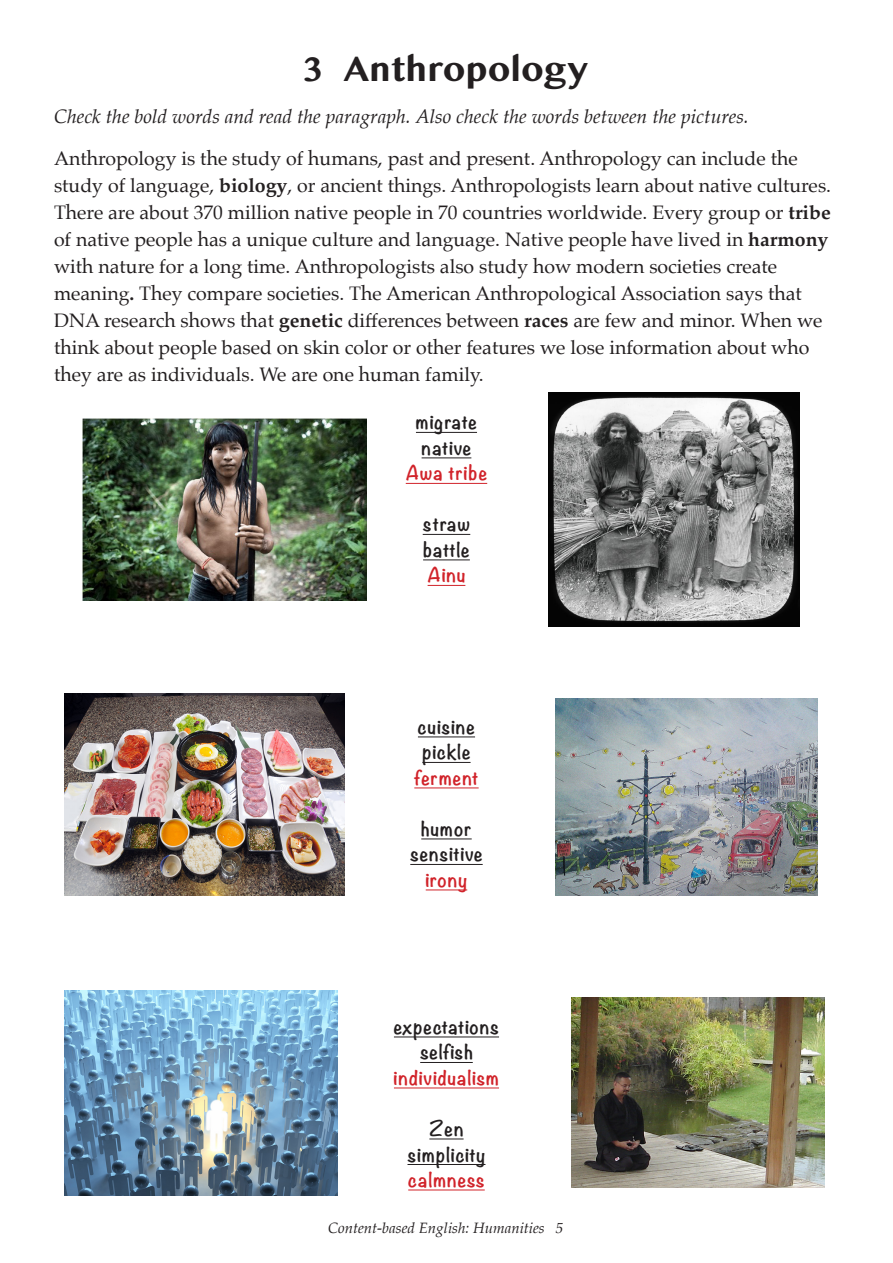
<style>
.page{position:relative;width:893px;height:1263px;background:#fff}
.page>*{position:absolute;margin:0;border:0;box-sizing:border-box;transform-origin:0 0}
.Tekton_Pro_header{font:700 36px "Lao MN";color:#231f20}
.t1{font:19.5px/27px "Palatino";color:#231f20}
.t2{font:italic 19.5px "Palatino";color:#231f20}
.t3{font:700 18px "Noteworthy";letter-spacing:.05em;color:#231f20}
.t4{font:700 18px "Noteworthy";letter-spacing:.05em;color:#d1232a}
.t5{font:700 18px "Noteworthy";letter-spacing:.025em;color:#231f20}
.t6{font:700 18px "Noteworthy";letter-spacing:.03em;color:#231f20}
.t7{font:italic 15px "Palatino";color:#231f20}
.s1{font-weight:700}
</style>
<div class="page">
<img style="left:82px;top:418px;width:284px;height:183px">
<img style="left:555px;top:699px;width:262px;height:196px">
<img style="left:572px;top:998px;width:253px;height:190px">
<hr style="left:416px;top:432px;width:61px;height:1px;background:#231f20">
<hr style="left:422px;top:458px;width:49px;height:1px;background:#231f20">
<hr style="left:406px;top:483px;width:81px;height:1px;background:#d1232a">
<hr style="left:423px;top:534px;width:47px;height:1px;background:#231f20">
<hr style="left:423px;top:560px;width:47px;height:1px;background:#231f20">
<hr style="left:428px;top:585px;width:37px;height:1px;background:#d1232a">
<hr style="left:418px;top:737px;width:57px;height:1px;background:#231f20">
<hr style="left:422px;top:762px;width:49px;height:1px;background:#231f20">
<hr style="left:414px;top:788px;width:65px;height:1px;background:#d1232a">
<hr style="left:421px;top:839px;width:51px;height:1px;background:#231f20">
<hr style="left:410px;top:864px;width:73px;height:1px;background:#231f20">
<hr style="left:426px;top:890px;width:41px;height:1px;background:#d1232a">
<hr style="left:394px;top:1037px;width:105px;height:1px;background:#231f20">
<hr style="left:420px;top:1062px;width:53px;height:1px;background:#231f20">
<hr style="left:394px;top:1088px;width:105px;height:1px;background:#d1232a">
<hr style="left:429px;top:1139px;width:35px;height:1px;background:#231f20">
<hr style="left:407px;top:1164px;width:78px;height:1px;background:#231f20">
<hr style="left:408px;top:1190px;width:77px;height:1px;background:#d1232a">
<img style="left:65px;top:990px;width:273px;height:205px">
<img style="left:65px;top:694px;width:280px;height:201px">
<img style="left:549px;top:393px;width:250px;height:233px">
<p class="Tekton_Pro_header" style="left:303px;top:48px;width:287px">3 Anthropology</p>
<p class="t2" style="left:54px;top:100px;width:696px">Check the bold words and read the paragraph. Also check the words between the pictures.</p>
<p class="t1" style="left:54px;top:145px;width:779px">Anthropology is the study of humans, past and present. Anthropology can include the study of language, <span class="s1">biology</span>, or ancient things. Anthropologists learn about native cultures.<br>There are about 370 million native people in 70 countries worldwide. Every group or <span class="s1">tribe </span>of native people has a unique culture and language. Native people have lived in <span class="s1">harmony </span>with nature for a long time. Anthropologists also study how modern societies create meaning<span class="s1">.</span> They compare societies. The American Anthropological Association says that DNA research shows that <span class="s1">genetic</span> differences between <span class="s1">races</span> are few and minor. When we think about people based on skin color or other features we lose information about who they are as individuals. We are one human family.</p>
<p class="t5" style="left:416px;top:406px;width:63px">migrate</p>
<p class="t3" style="left:422px;top:432px;width:51px">native</p>
<p class="t4" style="left:406px;top:457px;width:83px">Awa tribe</p>
<p class="t3" style="left:423px;top:508px;width:49px">straw</p>
<p class="t3" style="left:423px;top:534px;width:48px">battle</p>
<p class="t4" style="left:428px;top:559px;width:39px">Ainu</p>
<p class="t3" style="left:418px;top:711px;width:59px">cuisine</p>
<p class="t3" style="left:422px;top:736px;width:50px">pickle</p>
<p class="t4" style="left:414px;top:762px;width:66px">ferment</p>
<p class="t3" style="left:421px;top:813px;width:52px">humor</p>
<p class="t3" style="left:410px;top:838px;width:74px">sensitive</p>
<p class="t4" style="left:426px;top:864px;width:43px">irony</p>
<p class="t3" style="left:394px;top:1011px;width:107px">expectations</p>
<p class="t6" style="left:420px;top:1036px;width:54px">selfish</p>
<p class="t4" style="left:394px;top:1062px;width:107px">individualism</p>
<p class="t3" style="left:429px;top:1113px;width:36px">Zen</p>
<p class="t3" style="left:407px;top:1138px;width:79px">simplicity</p>
<p class="t4" style="left:408px;top:1164px;width:78px">calmness</p>
<p class="t7" style="left:328px;top:1215px;width:237px">Content-based English: Humanities 5</p>
</div>
